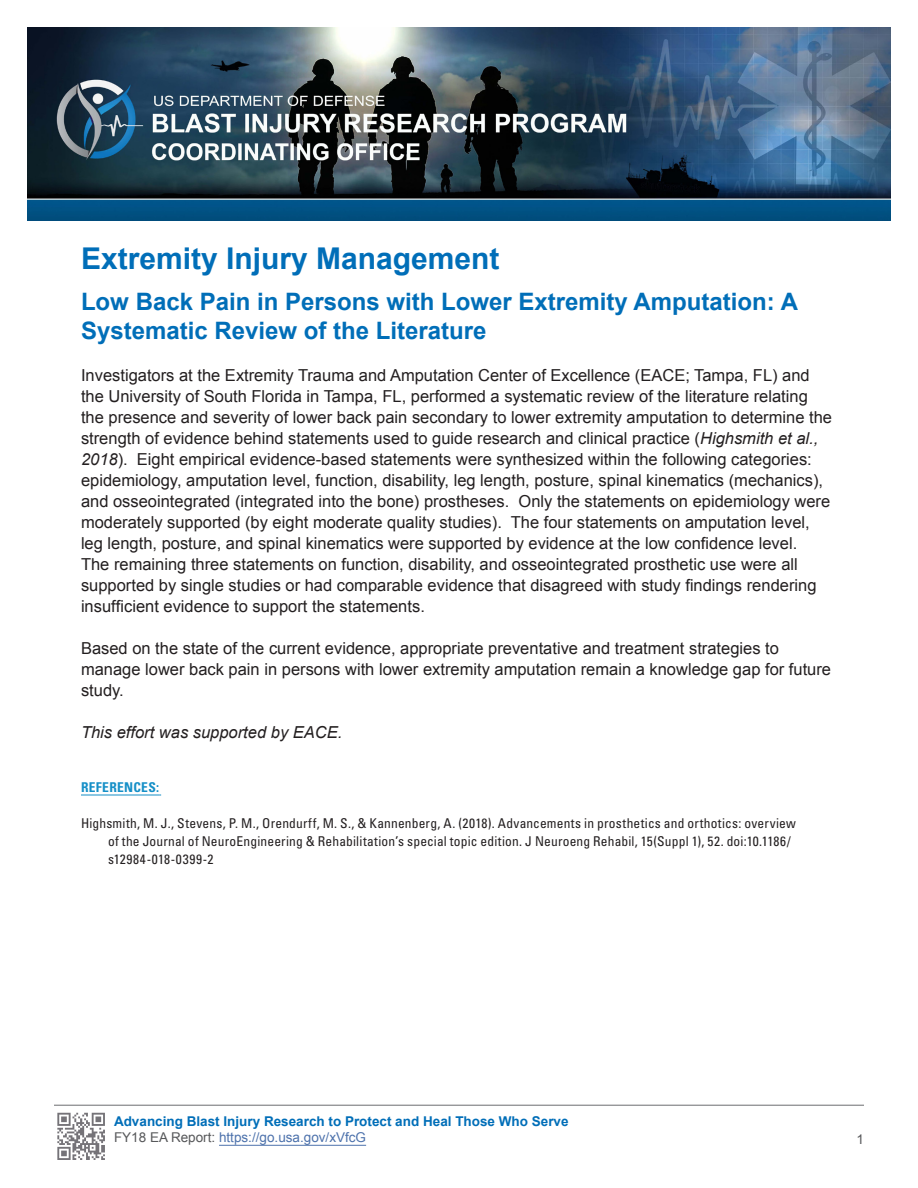
<style>
.page{position:relative;width:918px;height:1188px;background:#fff}
.page>*{position:absolute;margin:0;border:0;box-sizing:border-box;transform-origin:0 0}
.t1{font:700 30px "Arial";color:#006eb8}
.t2{font:700 24px/28.8px "Arial";color:#006eb8}
.t3{font:16.5px/21px "Arial";color:#231f20}
.t4{font:italic 16.5px "Arial";color:#231f20}
.Reference{font:condensed 13.5px/18px "Univers LT Std";letter-spacing:.015em;color:#231f20}
.t5{font:700 13.5px/16.2px "Arial";color:#006eb8}
.Reference-2{font:700 condensed 13.5px "Univers LT Std";letter-spacing:.02em;color:#158fc7}
.t6{font:13.5px "Arial";color:#57585a}
.s1{font-style:italic}
.s2{font-weight:400;color:#57585a}
.s3{font-weight:400;color:#4d72ac}
</style>
<div class="page">
<img style="left:27px;top:27px;width:864px;height:193px">
<hr style="left:219px;top:1145px;width:147px;height:1px;background:#4d72ac">
<img style="left:57px;top:1112px;width:48px;height:48px">
<hr style="left:54px;top:1105px;width:810px;height:1px;background:#6c6d70">
<hr style="left:81px;top:795px;width:78px;height:1px;background:#158fc7">
<p class="t1" style="left:81px;top:239px;width:420px">Extremity Injury Management</p>
<p class="t2" style="left:81px;top:288px;width:718px">Low Back Pain in Persons with Lower Extremity Amputation: A<br>Systematic Review of the Literature</p>
<p class="t3" style="left:81px;top:365px;width:753px">Investigators at the Extremity Trauma and Amputation Center of Excellence (EACE; Tampa, FL) and the University of South Florida in Tampa, FL, performed a systematic review of the literature relating the presence and severity of lower back pain secondary to lower extremity amputation to determine the strength of evidence behind statements used to guide research and clinical practice (<span class="s1">Highsmith et al., 2018</span>). Eight empirical evidence-based statements were synthesized within the following categories: epidemiology, amputation level, function, disability, leg length, posture, spinal kinematics (mechanics), and osseointegrated (integrated into the bone) prostheses. Only the statements on epidemiology were moderately supported (by eight moderate quality studies). The four statements on amputation level, leg length, posture, and spinal kinematics were supported by evidence at the low confidence level.<br>The remaining three statements on function, disability, and osseointegrated prosthetic use were all supported by single studies or had comparable evidence that disagreed with study findings rendering insufficient evidence to support the statements.</p>
<p class="t3" style="left:81px;top:638px;width:752px">Based on the state of the current evidence, appropriate preventative and treatment strategies to manage lower back pain in persons with lower extremity amputation remain a knowledge gap for future study.</p>
<p class="t4" style="left:81px;top:722px;width:263px">This effort was supported by EACE.</p>
<p class="Reference-2" style="left:81px;top:779px;width:80px">REFERENCES:</p>
<p class="Reference" style="left:108px;top:814px;width:690px;text-indent:-27px">Highsmith, M. J., Stevens, P. M., Orendurff, M. S., &amp; Kannenberg, A. (2018). Advancements in prosthetics and orthotics: overview of the Journal of NeuroEngineering &amp; Rehabilitation’s special topic edition. J Neuroeng Rehabil, 15(Suppl 1), 52. doi:10.1186/ s12984-018-0399-2</p>
<p class="t5" style="left:114px;top:1114px;width:456px">Advancing Blast Injury Research to Protect and Heal Those Who Serve<br><span class="s2">FY18 EA Report:</span> <span class="s3">https://go.usa.gov/xVfcG</span></p>
<p class="t6" style="left:856px;top:1130px;width:9px">1</p>
</div>
